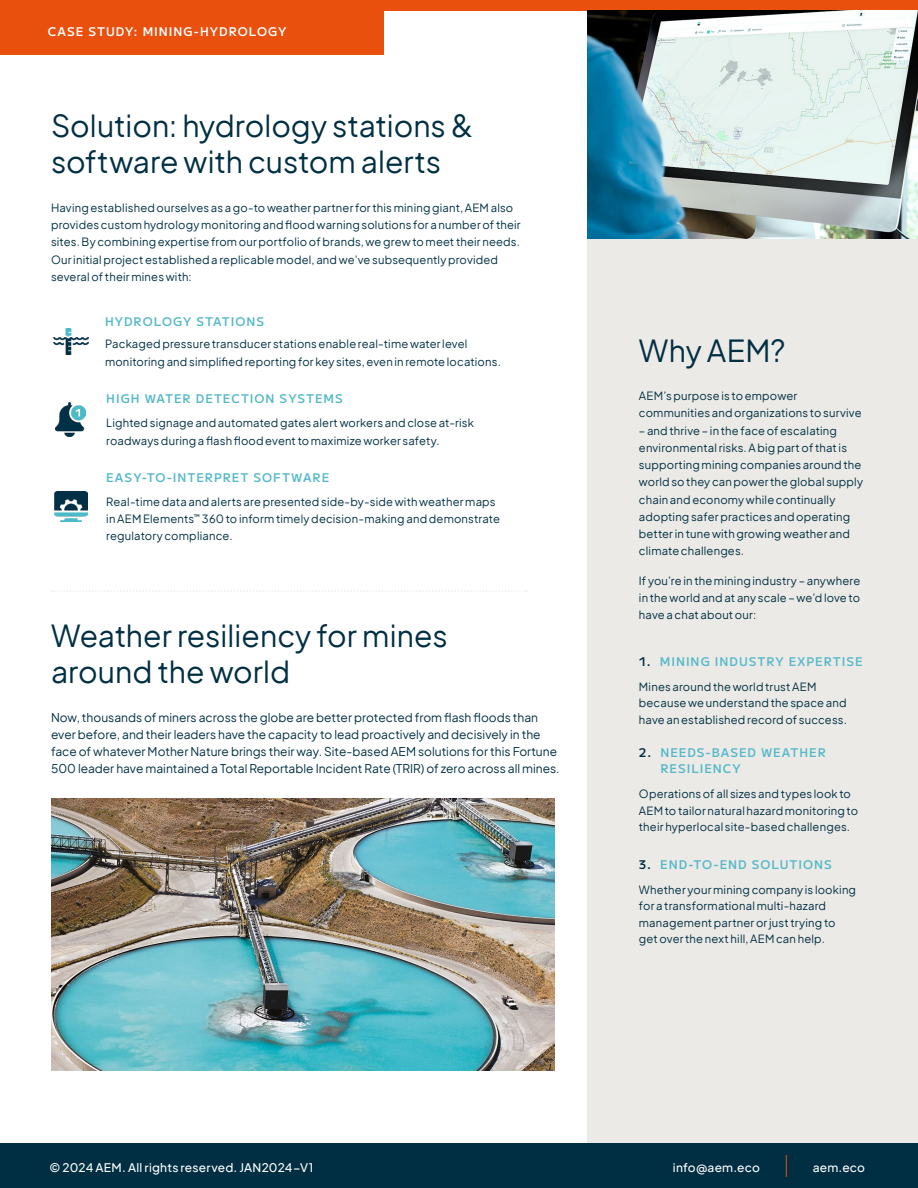
<style>
.page{position:relative;width:918px;height:1188px;background:#fff}
.page>*{position:absolute;margin:0;border:0;box-sizing:border-box;transform-origin:0 0}
.t1{font:30px/36px "Plus Jakarta Sans";color:#002f43}
.t2{font:12px/17.2px "Plus Jakarta Sans";color:#002f43}
.t3{font:600 12px/16.5px "MPLUS1";letter-spacing:.075em;color:#56b9ca}
.t4{font:500 12px "Plus Jakarta Sans";letter-spacing:.02em;color:#fff}
.t5{font:600 12px "MPLUS1";letter-spacing:.08em;color:#fff}
.t6{font:11.25px/17.2px "Plus Jakarta Sans";letter-spacing:.015em;color:#002f43}
.s1{color:#002f43}
</style>
<div class="page">
<div style="left:588px;top:5px;width:330px;height:1139px;background:#eceae6"></div>
<div style="left:0;top:0;width:918px;height:10px;background:#e9500e"></div>
<div style="left:0;top:1144px;width:918px;height:44px;background:#002f43"></div>
<svg style="left:786px;top:1155px;width:1px;height:22px"></svg>
<div style="left:0;top:0;width:383px;height:55px;background:#e9500e"></div>
<svg style="left:52px;top:590px;width:475px;height:2px"></svg>
<img style="left:53px;top:328px;width:35px;height:27px">
<img style="left:56px;top:402px;width:30px;height:34px">
<img style="left:55px;top:492px;width:32px;height:30px">
<img style="left:588px;top:10px;width:330px;height:229px">
<img style="left:51px;top:798px;width:503px;height:272px">
<p class="t5" style="left:48px;top:22px;width:240px">CASE STUDY: MINING-HYDROLOGY</p>
<h1 class="t1" style="left:51px;top:105px;width:424px">Solution: hydrology stations &amp; software with custom alerts</h1>
<p class="t6" style="left:51px;top:198px;width:471px">Having established ourselves as a go-to weather partner for this mining giant, AEM also provides custom hydrology monitoring and flood warning solutions for a number of their sites. By combining expertise from our portfolio of brands, we grew to meet their needs.<br>Our initial project established a replicable model, and we’ve subsequently provided several of their mines with:</p>
<p class="t3" style="left:105px;top:312px;width:161px">HYDROLOGY STATIONS</p>
<p class="t6" style="left:105px;top:334px;width:397px;line-height:18px">Packaged pressure transducer stations enable real-time water level monitoring and simplified reporting for key sites, even in remote locations.</p>
<p class="t3" style="left:106px;top:389px;width:238px">HIGH WATER DETECTION SYSTEMS</p>
<p class="t6" style="left:106px;top:413px;width:369px;line-height:18px">Lighted signage and automated gates alert workers and close at-risk roadways during a flash flood event to maximize worker safety.</p>
<p class="t3" style="left:106px;top:468px;width:225px">EASY-TO-INTERPRET SOFTWARE</p>
<p class="t6" style="left:106px;top:492px;width:395px">Real-time data and alerts are presented side-by-side with weather maps in AEM Elements<sup>™</sup> 360 to inform timely decision-making and demonstrate regulatory compliance.</p>
<h1 class="t1" style="left:51px;top:615px;width:398px">Weather resiliency for mines around the world</h1>
<p class="t2" style="left:51px;top:707px;width:510px">Now, thousands of miners across the globe are better protected from flash floods than ever before, and their leaders have the capacity to lead proactively and decisively in the face of whatever Mother Nature brings their way. Site-based AEM solutions for this Fortune 500 leader have maintained a Total Reportable Incident Rate (TRIR) of zero across all mines.</p>
<h1 class="t1" style="left:639px;top:329px;width:148px">Why AEM?</h1>
<p class="t6" style="left:639px;top:386px;width:224px">AEM’s purpose is to empower communities and organizations to survive</p>
<p class="t6" style="left:639px;top:421px;width:226px">– and thrive – in the face of escalating environmental risks. A big part of that is supporting mining companies around the world so they can power the global supply chain and economy while continually adopting safer practices and operating better in tune with growing weather and climate challenges.</p>
<p class="t6" style="left:639px;top:571px;width:223px;text-align:justify">If you’re in the mining industry – anywhere in the world and at any scale – we’d love to have a chat about our:</p>
<p class="t3" style="left:639px;top:652px;width:225px"><span class="s1">1.</span> MINING INDUSTRY EXPERTISE</p>
<p class="t6" style="left:639px;top:677px;width:210px;line-height:16.5px">Mines around the world trust AEM because we understand the space and have an established record of success.</p>
<p class="t3" style="left:660px;top:743px;width:167px;text-indent:-22px"><span class="s1">2.</span> NEEDS-BASED WEATHER<br>RESILIENCY</p>
<p class="t6" style="left:639px;top:785px;width:221px;line-height:16.5px">Operations of all sizes and types look to<br>AEM to tailor natural hazard monitoring to their hyperlocal site-based challenges.</p>
<p class="t3" style="left:639px;top:855px;width:194px"><span class="s1">3.</span> END-TO-END SOLUTIONS</p>
<p class="t6" style="left:639px;top:880px;width:219px;line-height:16.5px">Whether your mining company is looking for a transformational multi-hazard management partner or just trying to get over the next hill, AEM can help.</p>
<p class="t4" style="left:50px;top:1158px;width:265px">© 2024 AEM. All rights reserved. JAN2024-V1</p>
<p class="t4" style="left:673px;top:1158px;width:88px">info@aem.eco</p>
<p class="t4" style="left:813px;top:1158px;width:54px">aem.eco</p>
</div>
